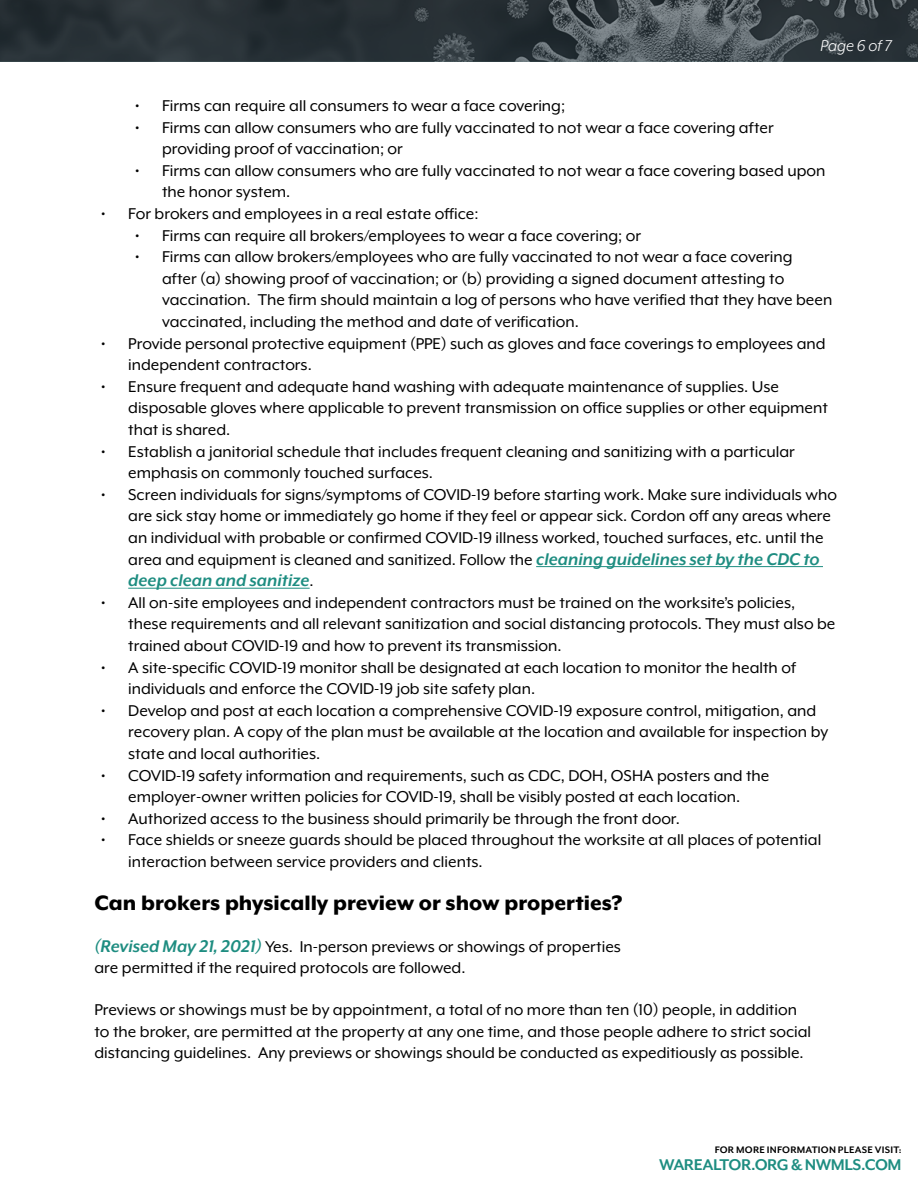
<style>
.page{position:relative;width:918px;height:1188px;background:#fff}
.page>*{position:absolute;margin:0;border:0;box-sizing:border-box;transform-origin:0 0}
.t1{font:800 24px "Mr Eaves XL Mod OT";color:#000}
.t2{font:italic 700 19.5px "Mr Eaves XL Mod OT";color:#1e8d81}
.t3{font:18px/21.6px "Mr Eaves XL Mod OT";color:#000}
.t4{font:italic 18px "Mr Eaves XL Mod OT";color:#fff}
.t5{font:700 17.85px "Mr Eaves Mod OT";letter-spacing:-.03em;color:#1e8d81}
.t6{font:700 10.95px "Mr Eaves Mod OT";letter-spacing:.02em;color:#000}
.s1{font-weight:700;font-style:italic;font-size:19.5px;color:#1e8d81}
.s2{font-weight:400;font-style:normal;font-size:18px;color:#000}
</style>
<div class="page">
<img style="left:0;top:0;width:918px;height:61px">
<hr style="left:536px;top:566px;width:287px;height:1px;background:#1e8d81">
<hr style="left:128px;top:588px;width:182px;height:1px;background:#1e8d81">
<p class="t4" style="left:820px;top:36px;width:73px">Page 6 of 7</p>
<p class="t3" style="left:135px;top:95px;width:432px">• Firms can require all consumers to wear a face covering;</p>
<p class="t3" style="left:162px;top:116px;width:613px;text-indent:-27px">• Firms can allow consumers who are fully vaccinated to not wear a face covering after providing proof of vaccination; or</p>
<p class="t3" style="left:162px;top:160px;width:665px;text-indent:-27px">• Firms can allow consumers who are fully vaccinated to not wear a face covering based upon the honor system.</p>
<p class="t3" style="left:101px;top:203px;width:379px">• For brokers and employees in a real estate office:</p>
<p class="t3" style="left:135px;top:224px;width:508px">• Firms can require all brokers/employees to wear a face covering; or</p>
<p class="t3" style="left:162px;top:246px;width:672px;text-indent:-27px">• Firms can allow brokers/employees who are fully vaccinated to not wear a face covering<br>after (a) showing proof of vaccination; or (b) providing a signed document attesting to vaccination. The firm should maintain a log of persons who have verified that they have been vaccinated, including the method and date of verification.</p>
<p class="t3" style="left:128px;top:332px;width:699px;text-indent:-27px">• Provide personal protective equipment (PPE) such as gloves and face coverings to employees and independent contractors.</p>
<p class="t3" style="left:128px;top:376px;width:701px;text-indent:-27px">• Ensure frequent and adequate hand washing with adequate maintenance of supplies. Use disposable gloves where applicable to prevent transmission on office supplies or other equipment that is shared.</p>
<p class="t3" style="left:128px;top:440px;width:668px;text-indent:-27px">• Establish a janitorial schedule that includes frequent cleaning and sanitizing with a particular emphasis on commonly touched surfaces.</p>
<p class="t3" style="left:128px;top:484px;width:710px;text-indent:-27px">• Screen individuals for signs/symptoms of COVID-19 before starting work. Make sure individuals who are sick stay home or immediately go home if they feel or appear sick. Cordon off any areas where an individual with probable or confirmed COVID-19 illness worked, touched surfaces, etc. until the area and equipment is cleaned and sanitized. Follow the <span class="s1">cleaning guidelines set by the CDC to</span></p>
<p class="t2" style="left:128px;top:571px;width:187px">deep clean and sanitize<span class="s2">.</span></p>
<p class="t3" style="left:128px;top:592px;width:709px;text-indent:-27px">• All on-site employees and independent contractors must be trained on the worksite’s policies, these requirements and all relevant sanitization and social distancing protocols. They must also be trained about COVID-19 and how to prevent its transmission.</p>
<p class="t3" style="left:128px;top:656px;width:669px;text-indent:-27px">• A site-specific COVID-19 monitor shall be designated at each location to monitor the health of individuals and enforce the COVID-19 job site safety plan.</p>
<p class="t3" style="left:128px;top:700px;width:702px;text-indent:-27px">• Develop and post at each location a comprehensive COVID-19 exposure control, mitigation, and recovery plan. A copy of the plan must be available at the location and available for inspection by state and local authorities.</p>
<p class="t3" style="left:101px;top:764px;width:670px;text-align:center">• COVID-19 safety information and requirements, such as CDC, DOH, OSHA posters and the employer-owner written policies for COVID-19, shall be visibly posted at each location.</p>
<p class="t3" style="left:101px;top:808px;width:580px">• Authorized access to the business should primarily be through the front door.</p>
<p class="t3" style="left:128px;top:829px;width:695px;text-indent:-27px">• Face shields or sneeze guards should be placed throughout the worksite at all places of potential interaction between service providers and clients.</p>
<h1 class="t1" style="left:94px;top:891px;width:530px">Can brokers physically preview or show properties?</h1>
<p class="t3" style="left:94px;top:935px;width:528px"><span class="s1">(Revised May 21, 2021)</span> Yes. In-person previews or showings of properties are permitted if the required protocols are followed.</p>
<p class="t3" style="left:94px;top:999px;width:718px">Previews or showings must be by appointment, a total of no more than ten (10) people, in addition to the broker, are permitted at the property at any one time, and those people adhere to strict social distancing guidelines. Any previews or showings should be conducted as expeditiously as possible.</p>
<p class="t6" style="left:715px;top:1144px;width:188px">FOR MORE INFORMATION PLEASE VISIT:</p>
<p class="t5" style="left:659px;top:1155px;width:244px">WAREALTOR.ORG &amp; NWMLS.COM</p>
</div>
